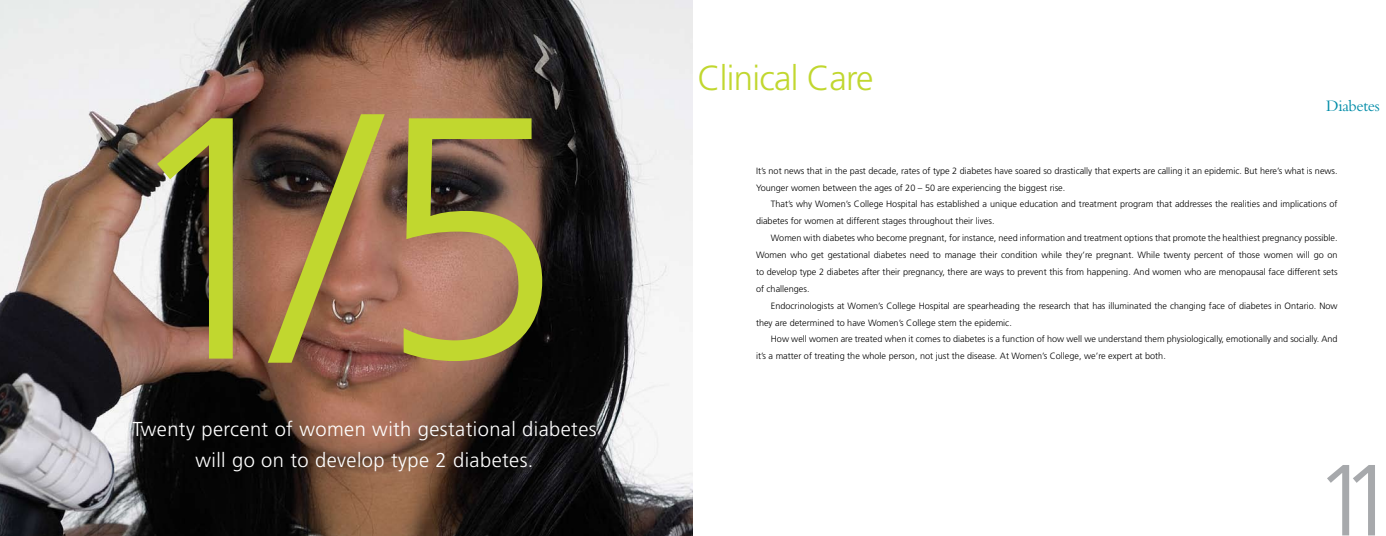
<style>
.page{position:relative;width:1386px;height:536px;background:#fff}
.page>*{position:absolute;margin:0;border:0;box-sizing:border-box;transform-origin:0 0}
.t1{font:300 343.88px "Frutiger";color:#c1d72f}
.t2{font:300 100.89px "Frutiger";color:#a7a9ac}
.t3{font:300 34.74px "Frutiger";letter-spacing:-.02em;color:#c1d72f}
.t4{font:300 20.12px/31.2px "Frutiger";letter-spacing:.02em;color:#fff;text-align:center}
.t5{font:16.54px "Bembo";letter-spacing:-.02em;color:#008ca8}
.t6{font:300 9.1px/16.9px "Frutiger";color:#000}
</style>
<div class="page">
<img style="left:0;top:0;width:693px;height:536px">
<h1 class="t1" style="left:115px;top:45px;width:452px">1/5</h1>
<h3 class="t4" style="left:132px;top:413px;width:466px">Twenty percent of women with gestational diabetes will go on to develop type 2 diabetes.</h3>
<h3 class="t3" style="left:697px;top:59px;width:178px">Clinical Care</h3>
<h3 class="t5" style="left:1326px;top:96px;width:55px">Diabetes</h3>
<p class="t6" style="left:756px;top:162px;width:583px">It’s not news that in the past decade, rates of type 2 diabetes have soared so drastically that experts are calling it an epidemic. But here’s what is news.<br>Younger women between the ages of 20 – 50 are experiencing the biggest rise.</p>
<p class="t6" style="left:756px;top:196px;width:583px;text-indent:15px">That’s why Women’s College Hospital has established a unique education and treatment program that addresses the realities and implications of diabetes for women at different stages throughout their lives.</p>
<p class="t6" style="left:756px;top:229px;width:583px;text-align:justify;text-indent:15px">Women with diabetes who become pregnant, for instance, need information and treatment options that promote the healthiest pregnancy possible.<br>Women who get gestational diabetes need to manage their condition while they’re pregnant. While twenty percent of those women will go on to develop type 2 diabetes after their pregnancy, there are ways to prevent this from happening. And women who are menopausal face different sets of challenges.</p>
<p class="t6" style="left:756px;top:297px;width:583px;text-indent:15px">Endocrinologists at Women’s College Hospital are spearheading the research that has illuminated the changing face of diabetes in Ontario. Now they are determined to have Women’s College stem the epidemic.</p>
<p class="t6" style="left:756px;top:331px;width:583px;text-indent:15px">How well women are treated when it comes to diabetes is a function of how well we understand them physiologically, emotionally and socially. And it’s a matter of treating the whole person, not just the disease. At Women’s College, we’re expert at both.</p>
<h2 class="t2" style="left:1315px;top:443px;width:83px">11</h2>
</div>
